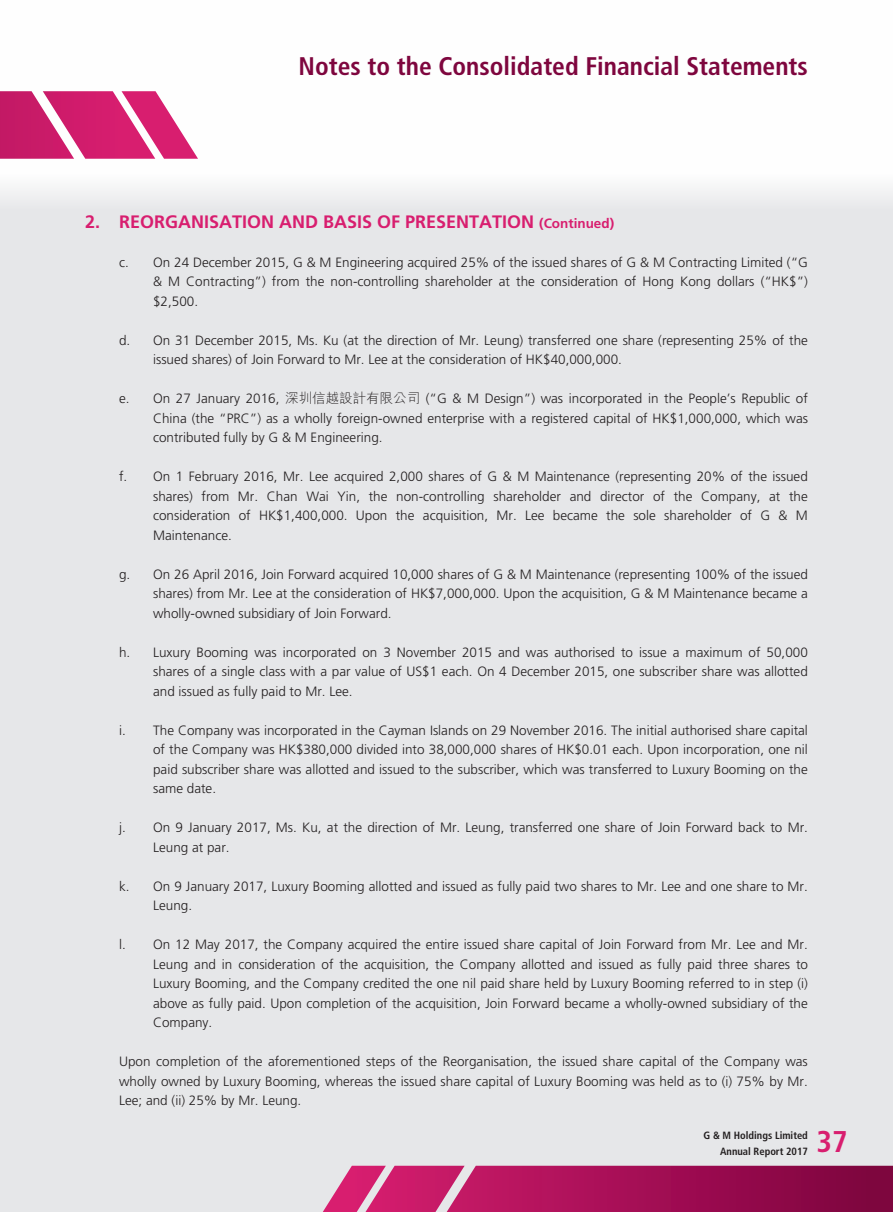
<style>
.page{position:relative;width:893px;height:1212px;background:#fff}
.page>*{position:absolute;margin:0;border:0;box-sizing:border-box;transform-origin:0 0}
.t1{font:700 condensed 30px "Frutiger LT Std";color:#d81e6f}
.t2{font:700 condensed 25.5px "Frutiger LT Std";color:#7e063e}
.t3{font:700 18px "Frutiger LT Std";color:#d81e6f}
.t4{font:300 13.5px/19.5px "Frutiger LT Std";color:#231f20;text-align:justify}
.t5{font:700 condensed 10.5px/15.8px "Frutiger LT Std";color:#231f20;text-align:right}
.s1{font-size:13.5px}
.s2{font-family:"M Hei HK"}
</style>
<div class="page">
<div style="left:0;top:0;width:893px;height:1212px;background:linear-gradient(to bottom,#f3f4f5,#e0e1e4)"></div>
<svg style="left:0;top:91px;width:198px;height:68px"></svg>
<svg style="left:887px;top:0;width:6px;height:136px"></svg>
<svg style="left:309px;top:1166px;width:584px;height:46px;background:#ad2162"></svg>
<h2 class="t2" style="left:299px;top:51px;width:511px">Notes to the Consolidated Financial Statements</h2>
<h3 class="t3" style="left:85px;top:211px;width:531px">2. REORGANISATION AND BASIS OF PRESENTATION <span class="s1">(Continued)</span></h3>
<p class="t4" style="left:153px;top:252px;width:656px;text-indent:-34px">c. On 24 December 2015, G &amp; M Engineering acquired 25% of the issued shares of G &amp; M Contracting Limited (“G &amp; M Contracting”) from the non-controlling shareholder at the consideration of Hong Kong dollars (“HK$”) $2,500.</p>
<p class="t4" style="left:153px;top:330px;width:656px;text-indent:-34px">d. On 31 December 2015, Ms. Ku (at the direction of Mr. Leung) transferred one share (representing 25% of the issued shares) of Join Forward to Mr. Lee at the consideration of HK$40,000,000.</p>
<p class="t4" style="left:153px;top:389px;width:656px;text-indent:-34px">e. On 27 January 2016, <span class="s2">深圳信越設計有限公司</span> (“G &amp; M Design”) was incorporated in the People’s Republic of China (the “PRC”) as a wholly foreign-owned enterprise with a registered capital of HK$1,000,000, which was contributed fully by G &amp; M Engineering.</p>
<p class="t4" style="left:153px;top:467px;width:656px;text-indent:-34px">f. On 1 February 2016, Mr. Lee acquired 2,000 shares of G &amp; M Maintenance (representing 20% of the issued shares) from Mr. Chan Wai Yin, the non-controlling shareholder and director of the Company, at the consideration of HK$1,400,000. Upon the acquisition, Mr. Lee became the sole shareholder of G &amp; M Maintenance.</p>
<p class="t4" style="left:153px;top:564px;width:656px;text-indent:-34px">g. On 26 April 2016, Join Forward acquired 10,000 shares of G &amp; M Maintenance (representing 100% of the issued shares) from Mr. Lee at the consideration of HK$7,000,000. Upon the acquisition, G &amp; M Maintenance became a wholly-owned subsidiary of Join Forward.</p>
<p class="t4" style="left:153px;top:642px;width:656px;text-indent:-34px">h. Luxury Booming was incorporated on 3 November 2015 and was authorised to issue a maximum of 50,000 shares of a single class with a par value of US$1 each. On 4 December 2015, one subscriber share was allotted and issued as fully paid to Mr. Lee.</p>
<p class="t4" style="left:153px;top:720px;width:656px;text-indent:-34px">i. The Company was incorporated in the Cayman Islands on 29 November 2016. The initial authorised share capital of the Company was HK$380,000 divided into 38,000,000 shares of HK$0.01 each. Upon incorporation, one nil paid subscriber share was allotted and issued to the subscriber, which was transferred to Luxury Booming on the same date.</p>
<p class="t4" style="left:153px;top:818px;width:656px;text-indent:-34px">j. On 9 January 2017, Ms. Ku, at the direction of Mr. Leung, transferred one share of Join Forward back to Mr.<br>Leung at par.</p>
<p class="t4" style="left:153px;top:876px;width:656px;text-indent:-34px">k. On 9 January 2017, Luxury Booming allotted and issued as fully paid two shares to Mr. Lee and one share to Mr.<br>Leung.</p>
<p class="t4" style="left:153px;top:935px;width:656px;text-indent:-34px">l. On 12 May 2017, the Company acquired the entire issued share capital of Join Forward from Mr. Lee and Mr.<br>Leung and in consideration of the acquisition, the Company allotted and issued as fully paid three shares to Luxury Booming, and the Company credited the one nil paid share held by Luxury Booming referred to in step (i) above as fully paid. Upon completion of the acquisition, Join Forward became a wholly-owned subsidiary of the Company.</p>
<p class="t4" style="left:119px;top:1052px;width:690px">Upon completion of the aforementioned steps of the Reorganisation, the issued share capital of the Company was wholly owned by Luxury Booming, whereas the issued share capital of Luxury Booming was held as to (i) 75% by Mr.<br>Lee; and (ii) 25% by Mr. Leung.</p>
<p class="t5" style="left:703px;top:1127px;width:106px">G &amp; M Holdings Limited<br>Annual Report 2017</p>
<h1 class="t1" style="left:816px;top:1124px;width:33px">37</h1>
</div>
